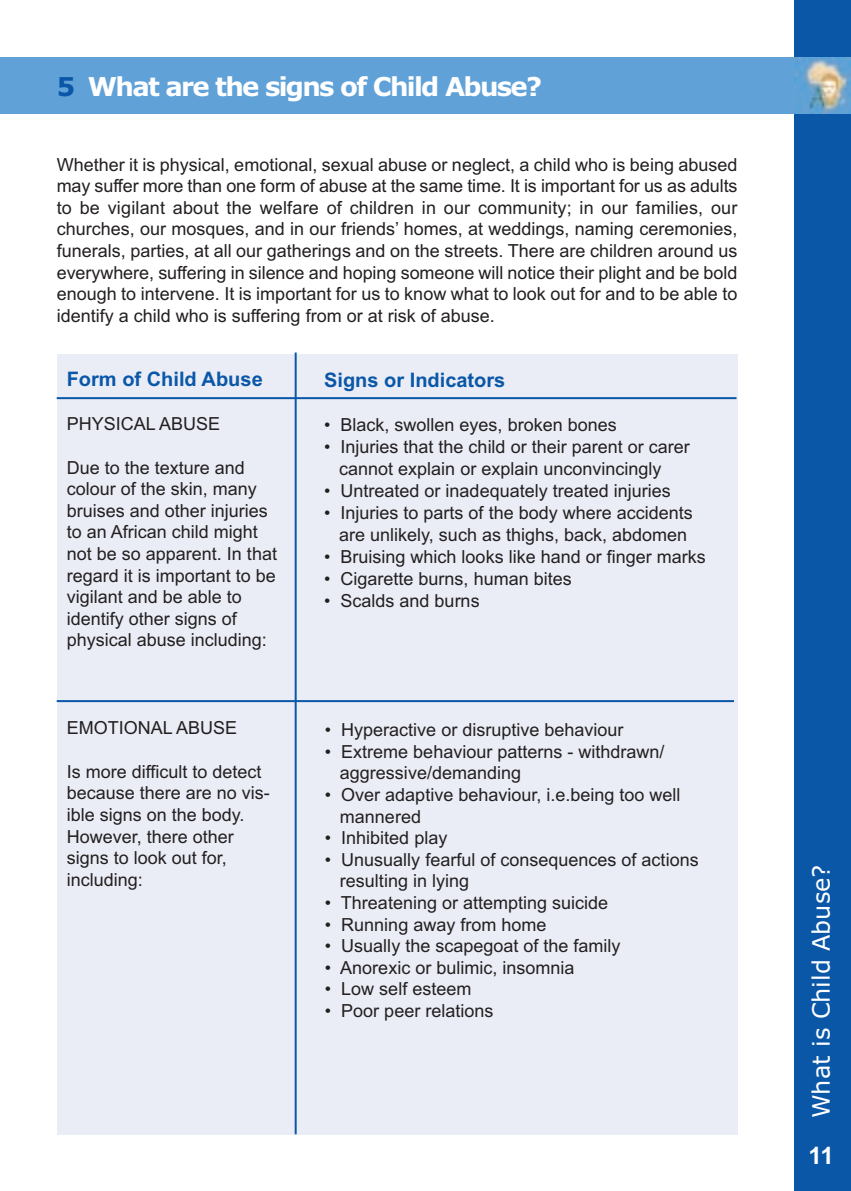
<style>
.page{position:relative;width:851px;height:1191px;background:#fff}
.page>*{position:absolute;margin:0;border:0;box-sizing:border-box;transform-origin:0 0}
.t1{font:700 26px "Verdana";letter-spacing:-.065em;color:#fff}
.t2{font:24px "Verdana";color:#fff}
.t3{font:700 24px "Arial";color:#fff}
.t4{font:700 20px "Arial";color:#0a57a8}
.t5{font:18px/21.6px "Arial";color:#231f20}
.s1{color:#0a57a8}
</style>
<div class="page">
<div style="left:794px;top:0;width:56px;height:1191px;background:#0a57a8"></div>
<div style="left:0;top:57px;width:850px;height:57px;background:#60a2d8"></div>
<div style="left:57px;top:354px;width:680px;height:780px;background:#eaedf6"></div>
<hr style="left:294px;top:352px;width:2px;height:782px;background:#0a57a8">
<hr style="left:57px;top:700px;width:677px;height:2px;background:#0a57a8">
<hr style="left:57px;top:397px;width:679px;height:2px;background:#0a57a8">
<h1 class="t1" style="left:57px;top:72px;width:487px"><span class="s1">5</span> What are the signs of Child Abuse?</h1>
<p class="t5" style="left:57px;top:154px;width:682px;text-align:justify">Whether it is physical, emotional, sexual abuse or neglect, a child who is being abused may suffer more than one form of abuse at the same time. It is important for us as adults to be vigilant about the welfare of children in our community; in our families, our churches, our mosques, and in our friends’ homes, at weddings, naming ceremonies, funerals, parties, at all our gatherings and on the streets. There are children around us everywhere, suffering in silence and hoping someone will notice their plight and be bold enough to intervene. It is important for us to know what to look out for and to be able to identify a child who is suffering from or at risk of abuse.</p>
<p class="t4" style="left:67px;top:367px;width:197px">Form of Child Abuse</p>
<p class="t5" style="left:67px;top:413px;width:155px">PHYSICAL ABUSE</p>
<p class="t5" style="left:67px;top:456px;width:212px">Due to the texture and colour of the skin, many bruises and other injuries to an African child might not be so apparent. In that regard it is important to be vigilant and be able to identify other signs of physical abuse including:</p>
<p class="t5" style="left:67px;top:717px;width:172px">EMOTIONAL ABUSE</p>
<p class="t5" style="left:67px;top:760px;width:205px">Is more difficult to detect because there are no vis&shy;ible signs on the body.<br>However, there other signs to look out for, including:</p>
<p class="t4" style="left:324px;top:368px;width:183px">Signs or Indicators</p>
<p class="t5" style="left:324px;top:414px;width:294px">• Black, swollen eyes, broken bones</p>
<p class="t5" style="left:339px;top:436px;width:352px;text-indent:-15px">• Injuries that the child or their parent or carer cannot explain or explain unconvincingly</p>
<p class="t5" style="left:324px;top:480px;width:348px">• Untreated or inadequately treated injuries</p>
<p class="t5" style="left:324px;top:502px;width:370px;text-align:center">• Injuries to parts of the body where accidents are unlikely, such as thighs, back, abdomen</p>
<p class="t5" style="left:324px;top:546px;width:383px">• Bruising which looks like hand or finger marks</p>
<p class="t5" style="left:324px;top:568px;width:249px">• Cigarette burns, human bites</p>
<p class="t5" style="left:324px;top:590px;width:157px">• Scalds and burns</p>
<p class="t5" style="left:325px;top:719px;width:300px">• Hyperactive or disruptive behaviour</p>
<p class="t5" style="left:340px;top:740px;width:326px;text-indent:-15px">• Extreme behaviour patterns - withdrawn/ aggressive/demanding</p>
<p class="t5" style="left:340px;top:784px;width:342px;text-indent:-15px">• Over adaptive behaviour, i.e.being too well mannered</p>
<p class="t5" style="left:325px;top:827px;width:124px">• Inhibited play</p>
<p class="t5" style="left:340px;top:848px;width:360px;text-indent:-15px">• Unusually fearful of consequences of actions resulting in lying</p>
<p class="t5" style="left:325px;top:892px;width:285px">• Threatening or attempting suicide</p>
<p class="t5" style="left:325px;top:913px;width:223px">• Running away from home</p>
<p class="t5" style="left:325px;top:935px;width:297px">• Usually the scapegoat of the family</p>
<p class="t5" style="left:325px;top:956px;width:251px">• Anorexic or bulimic, insomnia</p>
<p class="t5" style="left:325px;top:978px;width:148px">• Low self esteem</p>
<p class="t5" style="left:325px;top:1000px;width:170px">• Poor peer relations</p>
<h2 class="t2" style="left:807px;top:1118px;width:255px;rotate:-90deg">What is Child Abuse?</h2>
<h2 class="t3" style="left:808px;top:1141px;width:27px">11</h2>
</div>
